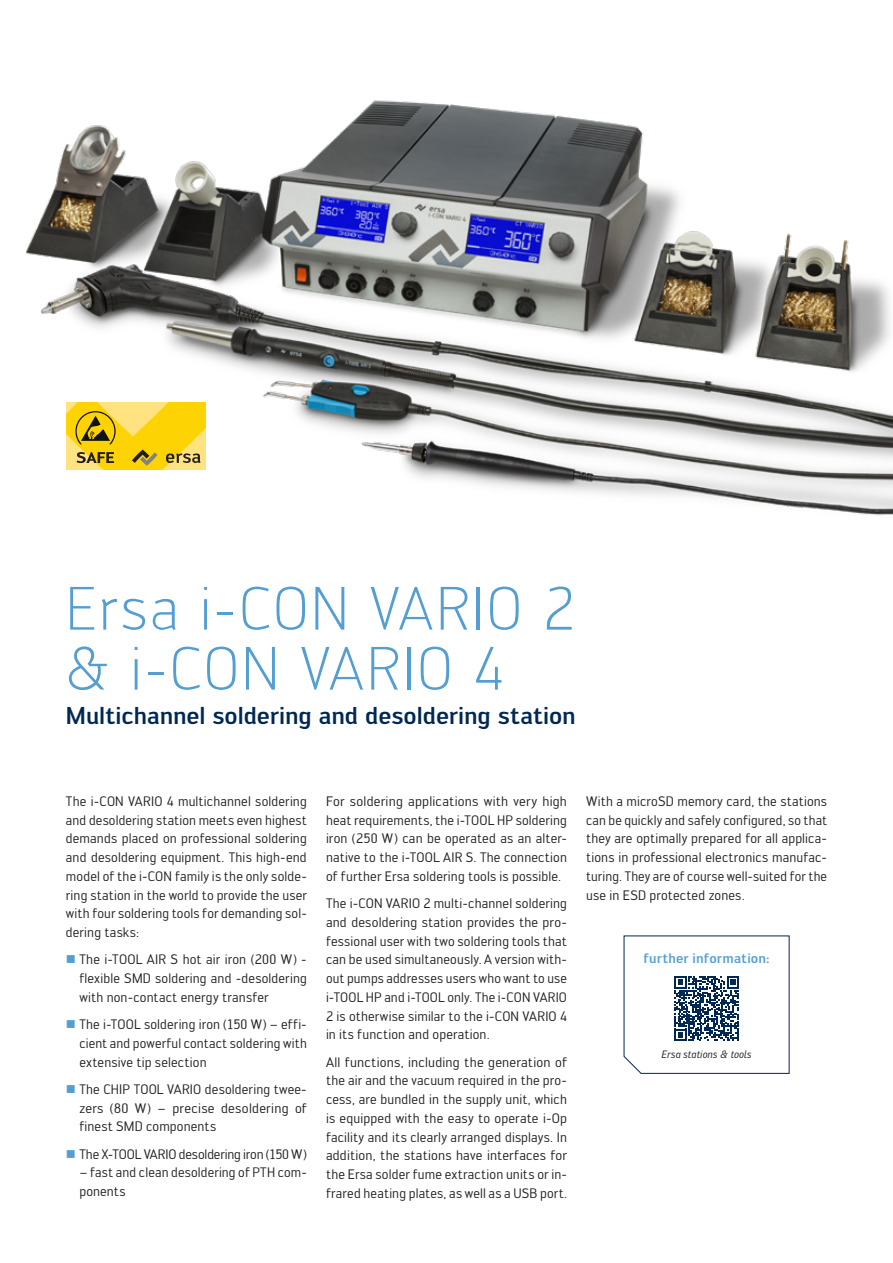
<style>
.page{position:relative;width:893px;height:1263px;background:#fff}
.page>*{position:absolute;margin:0;border:0;box-sizing:border-box;transform-origin:0 0}
.t1{font:300 60px/60px "Engel";letter-spacing:.04em;color:#549ed1}
.t2{font:500 24px "Engel";letter-spacing:-.005em;color:#002853}
.t3{font:13.5px/18.8px "Engel";letter-spacing:.01em;color:#231f20;text-align:justify}
.t4{font:13.5px "Engel";letter-spacing:-.01em;color:#231f20}
.t5{font:500 13.5px "Engel";letter-spacing:.01em;color:#549ed1}
.t6{font:italic 10.5px "Engel";color:#231f20}
.s1{color:#549ed1}
</style>
<div class="page">
<img style="left:26px;top:100px;width:867px;height:416px">
<svg style="left:66px;top:402px;width:140px;height:68px;background:#fed82f"></svg>
<svg style="left:166px;top:453px;width:35px;height:10px"></svg>
<svg style="left:132px;top:450px;width:26px;height:16px"></svg>
<svg style="left:76px;top:452px;width:38px;height:11px"></svg>
<svg style="left:75px;top:411px;width:41px;height:33px"></svg>
<svg style="left:623px;top:935px;width:167px;height:139px"></svg>
<h1 class="t1" style="left:66px;top:579px;width:510px">Ersa i-CON VARIO 2 &amp; i-CON VARIO 4</h1>
<h2 class="t2" style="left:66px;top:701px;width:511px">Multichannel soldering and desoldering station</h2>
<p class="t3" style="left:66px;top:792px;width:242px">The i-CON VARIO 4 multichannel soldering and desoldering station meets even highest demands placed on professional soldering and desoldering equipment. This high-end model of the i-CON family is the only solde&shy;ring station in the world to provide the user with four soldering tools for demanding sol&shy;dering tasks:</p>
<p class="t3" style="left:79px;top:950px;width:229px;text-indent:-13px"><span class="s1">■</span> The i-TOOL AIR S hot air iron (200 W) - flexible SMD soldering and -desoldering with non-contact energy transfer</p>
<p class="t3" style="left:79px;top:1015px;width:229px;text-indent:-13px"><span class="s1">■</span> The i-TOOL soldering iron (150 W) – effi&shy;cient and powerful contact soldering with extensive tip selection</p>
<p class="t3" style="left:79px;top:1080px;width:229px;text-indent:-13px"><span class="s1">■</span> The CHIP TOOL VARIO desoldering twee&shy;zers (80 W) – precise desoldering of finest SMD components</p>
<p class="t4" style="left:66px;top:1146px;width:242px"><span class="s1">■</span> The X-TOOL VARIO desoldering iron (150 W)</p>
<p class="t3" style="left:79px;top:1163px;width:229px">– fast and clean desoldering of PTH com&shy;ponents</p>
<p class="t3" style="left:326px;top:792px;width:242px">For soldering applications with very high heat requirements, the i-TOOL HP soldering iron (250 W) can be operated as an alter&shy;native to the i-TOOL AIR S. The connection of further Ersa soldering tools is possible.</p>
<p class="t3" style="left:326px;top:894px;width:242px">The i-CON VARIO 2 multi-channel soldering and desoldering station provides the pro&shy;fessional user with two soldering tools that can be used simultaneously. A version with&shy;out pumps addresses users who want to use i-TOOL HP and i-TOOL only. The i-CON VARIO 2 is otherwise similar to the i-CON VARIO 4 in its function and operation.</p>
<p class="t3" style="left:326px;top:1052px;width:242px">All functions, including the generation of the air and the vacuum required in the pro&shy;cess, are bundled in the supply unit, which is equipped with the easy to operate i-Op facility and its clearly arranged displays. In addition, the stations have interfaces for the Ersa solder fume extraction units or in&shy;frared heating plates, as well as a USB port.</p>
<p class="t3" style="left:586px;top:792px;width:242px">With a microSD memory card, the stations can be quickly and safely configured, so that they are optimally prepared for all applica&shy;tions in professional electronics manufac&shy;turing. They are of course well-suited for the use in ESD protected zones.</p>
<p class="t5" style="left:643px;top:950px;width:128px">further information:</p>
<p class="t6" style="left:662px;top:1048px;width:92px">Ersa stations &amp; tools</p>
</div>
